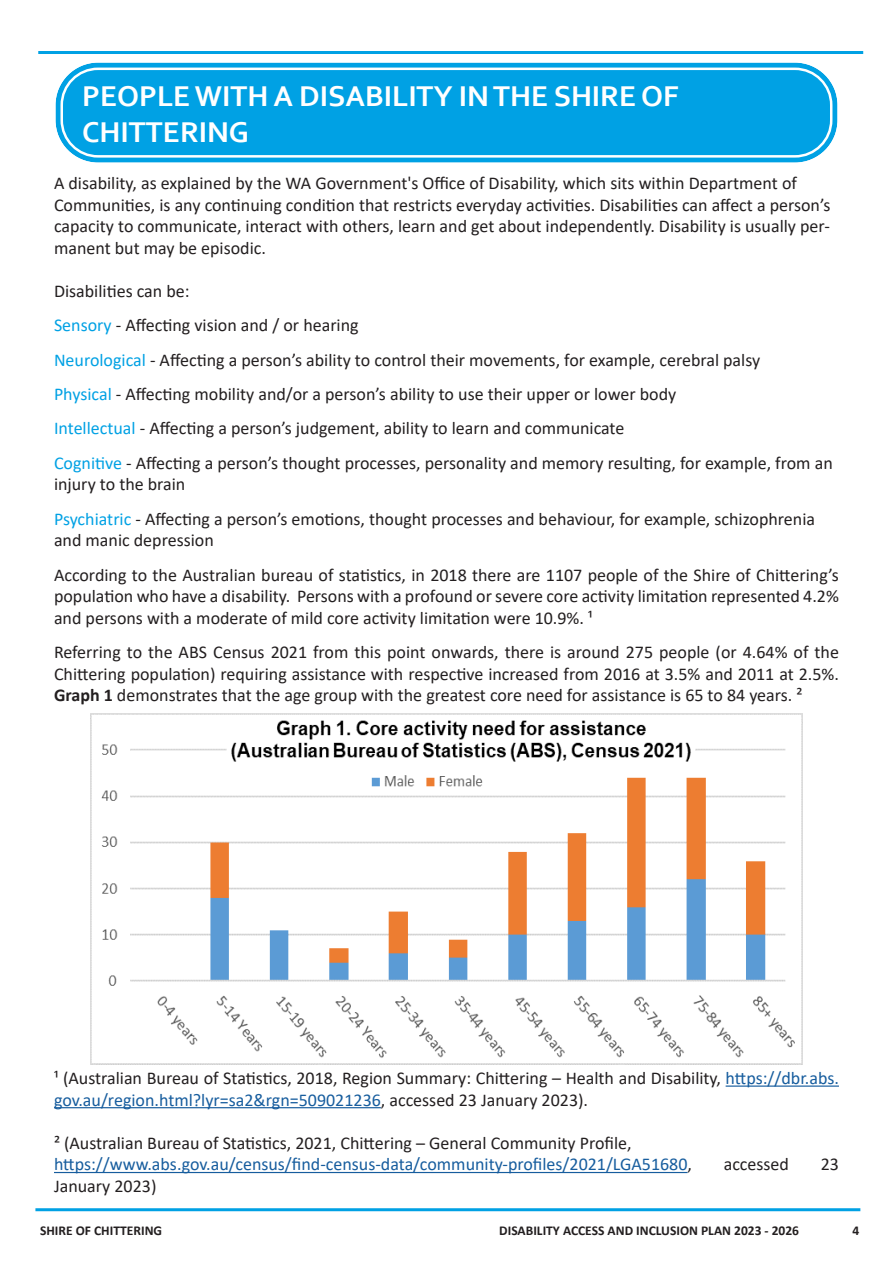
<style>
.page{position:relative;width:893px;height:1263px;background:#fff}
.page>*{position:absolute;margin:0;border:0;box-sizing:border-box;transform-origin:0 0}
.Heading_1{font:700 30px/36px "Corbel";color:#fff}
.Main_text{font:18px/21.6px "Calibri";color:#231f20}
.t1{font:18px "Calibri";color:#175d9e}
.t2{font:700 13.5px "Calibri";color:#231f20}
.s1{color:#00a1e4}
.s2{font-weight:700}
.s3{color:#175d9e}
.s4{color:#231f20}
</style>
<div class="page">
<hr style="left:35px;top:1208px;width:825px;height:3px;background:#00a1e4">
<div style="left:56px;top:63px;width:781px;height:100px;background:#00a1e4;border-radius:43px"></div>
<div style="left:48px;top:55px;width:797px;height:115px;border:8px solid #fff;border-radius:46px"></div>
<div style="left:60px;top:68px;width:772px;height:90px;border:3px solid #fff;border-radius:36px"></div>
<hr style="left:38px;top:51px;width:825px;height:3px;background:#00a1e4">
<img style="left:90px;top:714px;width:713px;height:350px">
<hr style="left:726px;top:1085px;width:113px;height:2px;background:#175d9e">
<hr style="left:54px;top:1107px;width:327px;height:1px;background:#175d9e">
<hr style="left:54px;top:1172px;width:633px;height:1px;background:#175d9e">
<p class="Heading_1" style="left:82px;top:77px;width:598px">PEOPLE WITH A DISABILITY IN THE SHIRE OF<br>CHITTERING</p>
<p class="Main_text" style="left:54px;top:172px;width:778px">A disability, as explained by the WA Government's Office of Disability, which sits within Department of Communities, is any continuing condition that restricts everyday activities. Disabilities can affect a person’s capacity to communicate, interact with others, learn and get about independently. Disability is usually per&shy;manent but may be episodic.</p>
<p class="Main_text" style="left:54px;top:280px;width:137px">Disabilities can be:</p>
<p class="Main_text" style="left:54px;top:314px;width:306px"><span class="s1">Sensory</span> - Affecting vision and / or hearing</p>
<p class="Main_text" style="left:54px;top:348px;width:708px"><span class="s1">Neurological</span> - Affecting a person’s ability to control their movements, for example, cerebral palsy</p>
<p class="Main_text" style="left:54px;top:383px;width:624px"><span class="s1">Physical</span> - Affecting mobility and/or a person’s ability to use their upper or lower body</p>
<p class="Main_text" style="left:54px;top:417px;width:572px"><span class="s1">Intellectual</span> - Affecting a person’s judgement, ability to learn and communicate</p>
<p class="Main_text" style="left:54px;top:451px;width:780px"><span class="s1">Cognitive</span> - Affecting a person’s thought processes, personality and memory resulting, for example, from an injury to the brain</p>
<p class="Main_text" style="left:54px;top:507px;width:763px"><span class="s1">Psychiatric</span> - Affecting a person’s emotions, thought processes and behaviour, for example, schizophrenia and manic depression</p>
<p class="Main_text" style="left:54px;top:563px;width:786px;text-align:justify">According to the Australian bureau of statistics, in 2018 there are 1107 people of the Shire of Chittering’s population who have a disability. Persons with a profound or severe core activity limitation represented 4.2% and persons with a moderate of mild core activity limitation were 10.9%. ¹</p>
<p class="Main_text" style="left:54px;top:641px;width:786px;text-align:justify">Referring to the ABS Census 2021 from this point onwards, there is around 275 people (or 4.64% of the Chittering population) requiring assistance with respective increased from 2016 at 3.5% and 2011 at 2.5%.<br><span class="s2">Graph 1</span> demonstrates that the age group with the greatest core need for assistance is 65 to 84 years. ²</p>
<p class="Main_text" style="left:54px;top:1067px;width:786px">¹ (Australian Bureau of Statistics, 2018, Region Summary: Chittering – Health and Disability, <span class="s3">https://dbr.abs. gov.au/region.html?lyr=sa2&amp;rgn=509021236</span>, accessed 23 January 2023).</p>
<p class="Main_text" style="left:54px;top:1132px;width:579px">² (Australian Bureau of Statistics, 2021, Chittering – General Community Profile,</p>
<p class="t1" style="left:54px;top:1152px;width:639px">https://www.abs.gov.au/census/find-census-data/community-profiles/2021/LGA51680<span class="s4">,</span></p>
<p class="Main_text" style="left:724px;top:1153px;width:67px">accessed</p>
<p class="Main_text" style="left:821px;top:1153px;width:20px">23</p>
<p class="Main_text" style="left:54px;top:1175px;width:104px">January 2023)</p>
<p class="t2" style="left:40px;top:1221px;width:124px">SHIRE OF CHITTERING</p>
<p class="t2" style="left:499px;top:1221px;width:301px">DISABILITY ACCESS AND INCLUSION PLAN 2023 - 2026</p>
<p class="t2" style="left:852px;top:1221px;width:8px">4</p>
</div>
